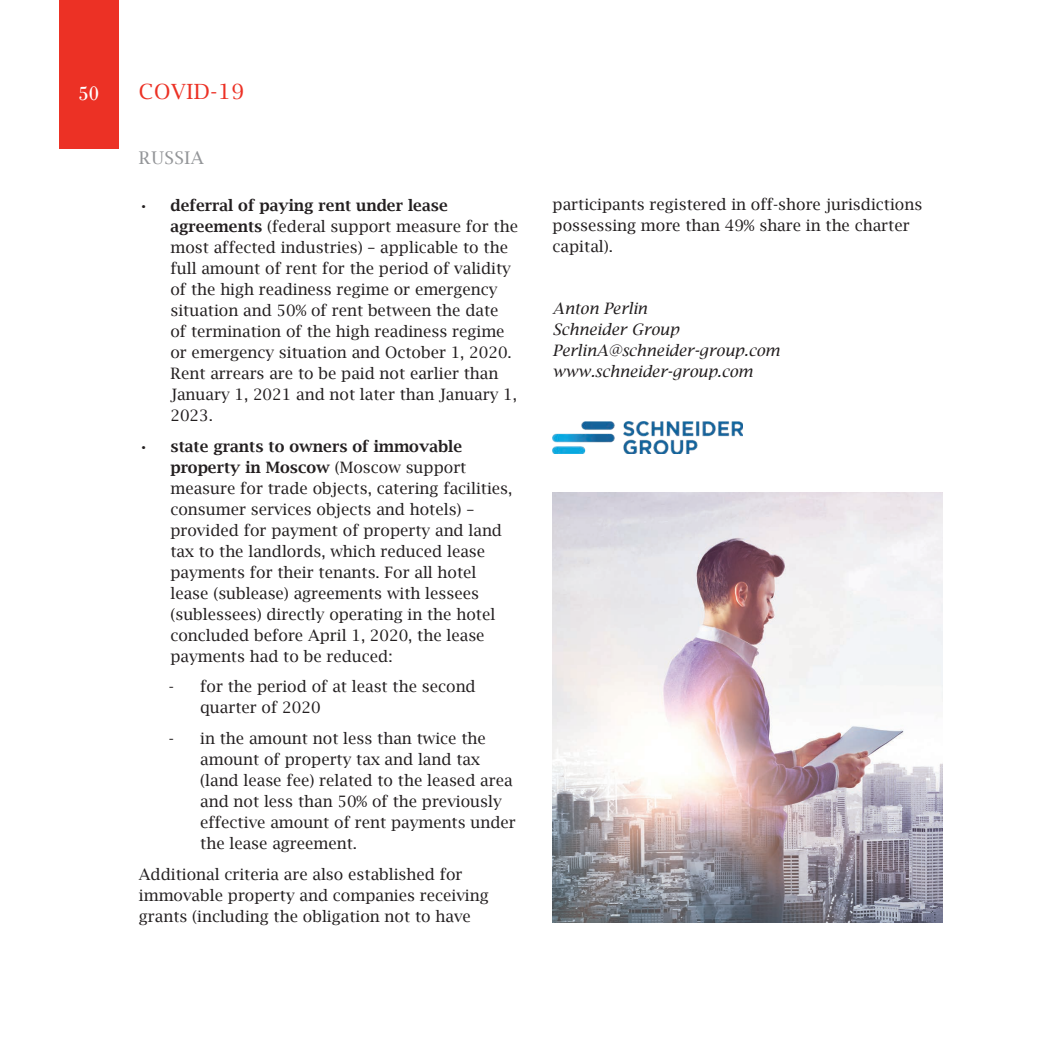
<style>
.page{position:relative;width:1042px;height:1042px;background:#fff}
.page>*{position:absolute;margin:0;border:0;box-sizing:border-box;transform-origin:0 0}
.t1{font:21px "Lucida Bright";letter-spacing:.03em;color:#ec3125}
.t2{font:21px "Bodoni";color:#fff}
.t3{font:17.5px "Lucida Bright";letter-spacing:.03em;color:#939598}
.t4{font:15.75px/21px "Lucida Bright";color:#231f20}
.t5{font:italic 15.75px/21px "Lucida Bright";color:#231f20}
.s1{font-weight:600}
</style>
<div class="page">
<div style="left:59px;top:0;width:59px;height:149px;background:#ec3125"></div>
<img style="left:552px;top:422px;width:190px;height:32px">
<img style="left:552px;top:492px;width:391px;height:431px">
<h1 class="t2" style="left:78px;top:80px;width:22px">50</h1>
<h1 class="t1" style="left:139px;top:79px;width:107px">COVID-19</h1>
<p class="t3" style="left:139px;top:147px;width:66px">RUSSIA</p>
<p class="t4" style="left:170px;top:194px;width:349px;text-indent:-32px"><span class="s1">• deferral of paying rent under lease agreements</span> (federal support measure for the most affected industries) – applicable to the full amount of rent for the period of validity of the high readiness regime or emergency situation and 50% of rent between the date of termination of the high readiness regime or emergency situation and October 1, 2020.<br>Rent arrears are to be paid not earlier than January 1, 2021 and not later than January 1, 2023.</p>
<p class="t4" style="left:170px;top:435px;width:343px;text-indent:-32px"><span class="s1">• state grants to owners of immovable property in Moscow</span> (Moscow support measure for trade objects, catering facilities, consumer services objects and hotels) – provided for payment of property and land tax to the landlords, which reduced lease payments for their tenants. For all hotel lease (sublease) agreements with lessees (sublessees) directly operating in the hotel concluded before April 1, 2020, the lease payments had to be reduced:</p>
<p class="t4" style="left:200px;top:676px;width:277px;text-indent:-31px">- for the period of at least the second quarter of 2020</p>
<p class="t4" style="left:200px;top:728px;width:317px;text-indent:-32px">- in the amount not less than twice the amount of property tax and land tax (land lease fee) related to the leased area and not less than 50% of the previously effective amount of rent payments under the lease agreement.</p>
<p class="t4" style="left:139px;top:864px;width:351px">Additional criteria are also established for immovable property and companies receiving grants (including the obligation not to have</p>
<p class="t4" style="left:552px;top:194px;width:371px">participants registered in off-shore jurisdictions possessing more than 49% share in the charter capital).</p>
<p class="t5" style="left:552px;top:298px;width:229px">Anton Perlin<br>Schneider Group<br>PerlinA@schneider-group.com www.schneider-group.com</p>
</div>
